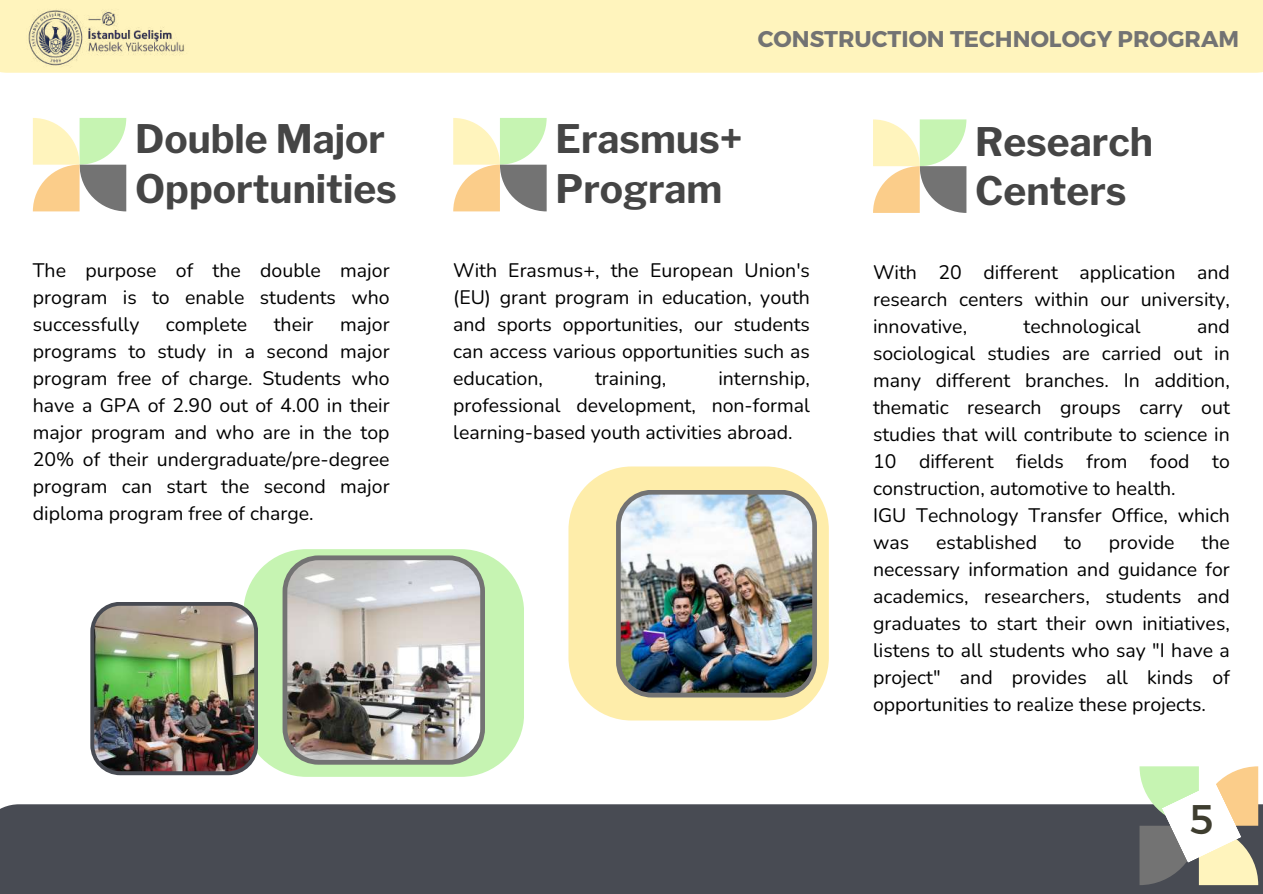
<style>
.page{position:relative;width:1263px;height:894px;background:#fff}
.page>*{position:absolute;margin:0;border:0;box-sizing:border-box;transform-origin:0 0}
.t1{font:41.25px "Montserrat";color:#3e3d2f}
.t2{font:700 39px/49.5px "Libre Franklin";color:#454545}
.t3{font:700 22.8px "Montserrat";color:#737373}
.t4{font:19.5px/27px "Nunito";color:#000;text-align:justify}
</style>
<div class="page">
<svg style="left:33px;top:118px;width:93px;height:93px"></svg>
<div style="left:0;top:0;width:1263px;height:73px;background:#fff4bd"></div>
<div style="left:0;top:804px;width:1263px;height:89px;background:#484b53"></div>
<svg style="left:453px;top:118px;width:94px;height:93px"></svg>
<svg style="left:873px;top:119px;width:93px;height:94px"></svg>
<svg style="left:1139px;top:766px;width:119px;height:118px"></svg>
<svg style="left:568px;top:466px;width:261px;height:254px;background:#fdefb5"></svg>
<img style="left:616px;top:489px;width:201px;height:208px">
<svg style="left:244px;top:549px;width:280px;height:227px;fill:#c6f4b2"></svg>
<img style="left:283px;top:555px;width:226px;height:209px">
<img style="left:90px;top:601px;width:168px;height:174px">
<img style="left:20px;top:10px;width:171px;height:63px">
<p class="t3" style="left:758px;top:24px;width:483px">CONSTRUCTION TECHNOLOGY PROGRAM</p>
<h2 class="t2" style="left:135px;top:115px;width:263px">Double Major<br>Opportunities</h2>
<h2 class="t2" style="left:555px;top:115px;width:189px">Erasmus+<br>Program</h2>
<h2 class="t2" style="left:975px;top:117px;width:179px">Research<br>Centers</h2>
<p class="t4" style="left:33px;top:257px;width:358px">The purpose of the double major program is to enable students who successfully</p>
<p class="t4" style="left:166px;top:311px;width:83px">complete</p>
<p class="t4" style="left:274px;top:311px;width:41px">their</p>
<p class="t4" style="left:33px;top:311px;width:358px;text-indent:307px">major programs to study in a second major program free of charge. Students who have a GPA of 2.90 out of 4.00 in their major program and who are in the top 20% of their undergraduate/pre-degree program can start the second major diploma program free of charge.</p>
<p class="t4" style="left:453px;top:257px;width:358px">With Erasmus+, the European Union's (EU) grant program in education, youth and sports opportunities, our students can access various opportunities such as education,</p>
<p class="t4" style="left:453px;top:365px;width:358px;text-indent:265px">internship, professional development, non-formal learning-based youth activities abroad.</p>
<p class="t4" style="left:595px;top:365px;width:73px">training,</p>
<p class="t4" style="left:873px;top:259px;width:358px">With 20 different application and research centers within our university, innovative,</p>
<p class="t4" style="left:873px;top:313px;width:358px;text-align:left;text-indent:324px">and sociological studies are carried out in many different branches. In addition, thematic research groups carry out studies that will contribute to science in<br>10 different fields from food to construction, automotive to health.<br>IGU Technology Transfer Office, which was</p>
<p class="t4" style="left:1024px;top:313px;width:118px">technological</p>
<p class="t4" style="left:873px;top:529px;width:358px;text-indent:328px">the necessary information and guidance for academics, researchers, students and graduates to start their own initiatives, listens to all students who say "I have a project" and provides all kinds of opportunities to realize these projects.</p>
<p class="t4" style="left:936px;top:529px;width:102px">established</p>
<p class="t4" style="left:1064px;top:529px;width:19px">to</p>
<p class="t4" style="left:1109px;top:529px;width:67px">provide</p>
<h1 class="t1" style="left:1190px;top:792px;width:25px">5</h1>
</div>
